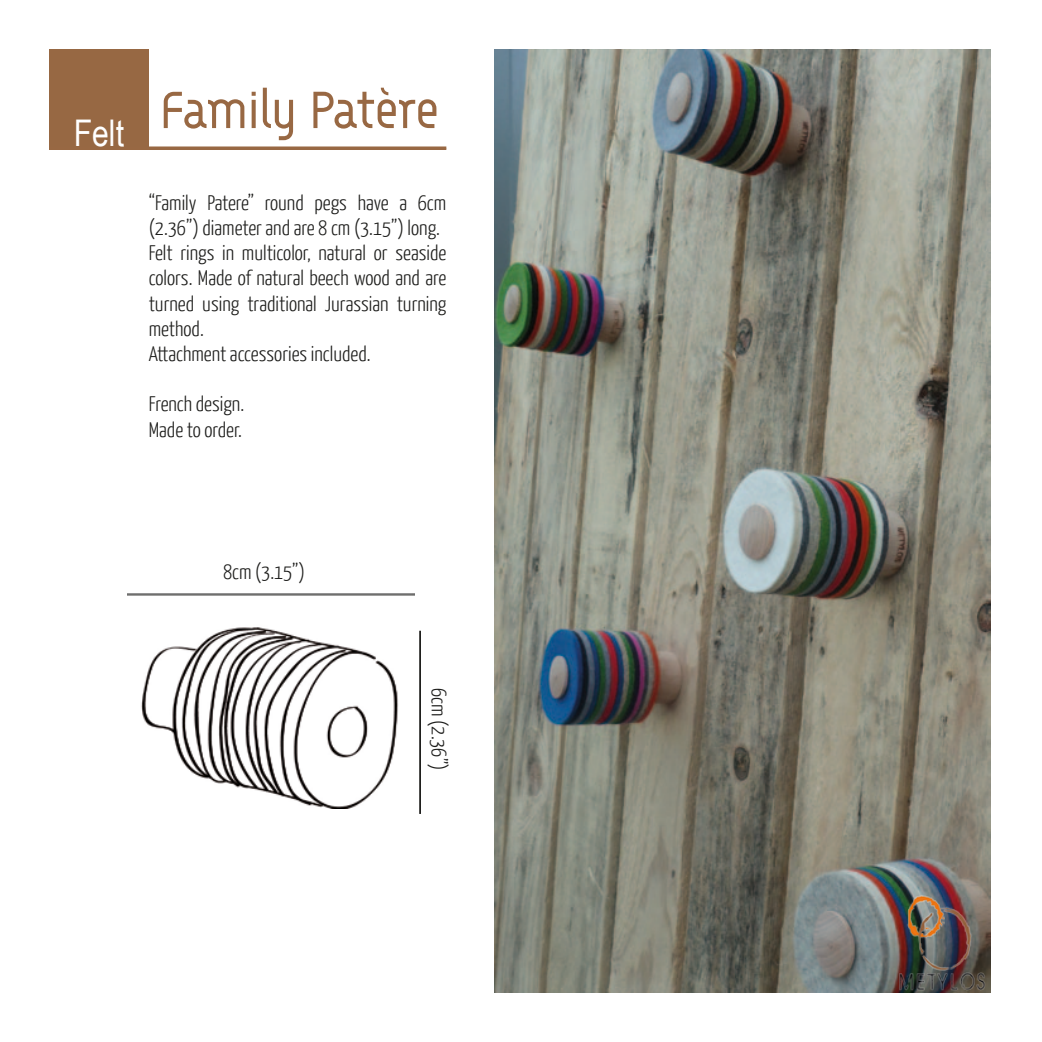
<style>
.page{position:relative;width:1042px;height:1042px;background:#fff}
.page>*{position:absolute;margin:0;border:0;box-sizing:border-box;transform-origin:0 0}
.t1{font:52.5px "Arcus";color:#986843}
.t2{font:300 21px/25.2px "Yanone Kaffeesatz";color:#1d1d1b}
.t3{font:21px "Arial";color:#1d1d1b}
</style>
<div class="page">
<img style="left:494px;top:50px;width:496px;height:942px">
<img style="left:128px;top:593px;width:287px;height:215px">
<hr style="left:419px;top:631px;width:2px;height:183px;background:#1d1d1b">
<div style="left:49px;top:49px;width:99px;height:99px;background:#976843"></div>
<svg style="left:49px;top:146px;width:397px;height:4px;background:#a17554"></svg>
<img style="left:894px;top:895px;width:96px;height:95px">
<h1 class="t1" style="left:74px;top:78px;width:367px"><sub>Felt</sub> Family Patère</h1>
<p class="t2" style="left:149px;top:189px;width:299px">“Family Patere” round pegs have a 6cm (2.36”) diameter and are 8 cm (3.15”) long.<br>Felt rings in multicolor, natural or seaside colors. Made of natural beech wood and are turned using traditional Jurassian turning method.<br>Attachment accessories included.</p>
<p class="t2" style="left:149px;top:391px;width:97px">French design.<br>Made to order.</p>
<p class="t2" style="left:223px;top:559px;width:84px">8cm (3.15”)</p>
<p class="t3" style="left:229px;top:566px;width:66px">80 mm</p>
<p class="t2" style="left:452px;top:688px;width:84px;rotate:90deg">6cm (2.36”)</p>
</div>
